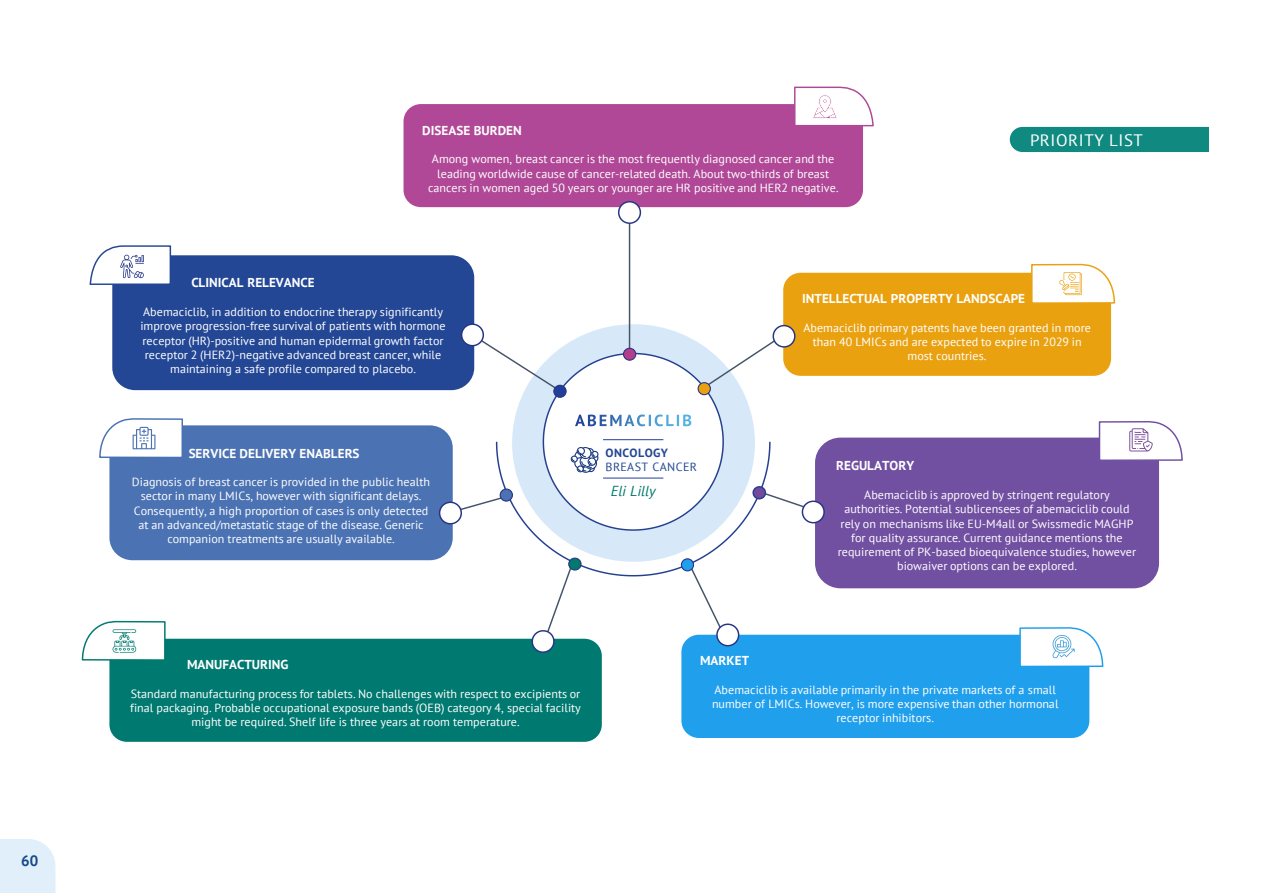
<style>
.page{position:relative;width:1263px;height:893px;background:#fff}
.page>*{position:absolute;margin:0;border:0;box-sizing:border-box;transform-origin:0 0}
.t1{font:16.5px "PT Sans";letter-spacing:.035em;color:#fff}
.t2{font:700 15px "PT Sans";color:#154789}
.t3{font:italic 14.55px "PT Sans";letter-spacing:-.005em;color:#00796f}
.t4{font:700 12.9px "PT Sans";letter-spacing:.005em;color:#fff}
.t5{font:11.85px/14.1px "PT Sans";color:#fff;text-align:center}
.t6{font:11.85px/14.1px "PT Sans";letter-spacing:.03em;color:#234794}
.s1{font-weight:700}
</style>
<div class="page">
<div style="left:0;top:839px;width:55px;height:54px;background:#e0eff9"></div>
<div style="left:112px;top:255px;width:362px;height:135px;background:#234795;border-radius:23px"></div>
<svg style="left:89px;top:245px;width:83px;height:41px"></svg>
<div style="left:815px;top:438px;width:344px;height:150px;background:#714fa1;border-radius:25px"></div>
<svg style="left:1098px;top:421px;width:85px;height:40px"></svg>
<div style="left:109px;top:425px;width:344px;height:135px;background:#4b72b3;border-radius:23px"></div>
<svg style="left:99px;top:418px;width:85px;height:41px"></svg>
<div style="left:783px;top:273px;width:328px;height:103px;background:#eaa110;border-radius:17px"></div>
<svg style="left:1030px;top:263px;width:86px;height:42px"></svg>
<div style="left:403px;top:104px;width:460px;height:103px;background:#b04897;border-radius:17px"></div>
<svg style="left:793px;top:86px;width:81px;height:41px"></svg>
<div style="left:681px;top:635px;width:408px;height:103px;background:#209fed;border-radius:17px"></div>
<svg style="left:1018px;top:627px;width:86px;height:41px"></svg>
<div style="left:109px;top:639px;width:493px;height:103px;background:#007970;border-radius:17px"></div>
<svg style="left:81px;top:620px;width:85px;height:41px"></svg>
<hr style="left:629px;top:223px;width:1px;height:137px;background:#44546a">
<div style="left:462px;top:324px;width:21px;height:22px;background:#fff;border-radius:50%"></div>
<div style="left:461px;top:323px;width:23px;height:23px;border:1px solid #283583;border-radius:50%"></div>
<div style="left:619px;top:202px;width:21px;height:21px;background:#fff;border-radius:50%"></div>
<div style="left:618px;top:201px;width:23px;height:23px;border:1px solid #283583;border-radius:50%"></div>
<div style="left:773px;top:326px;width:22px;height:21px;background:#fff;border-radius:50%"></div>
<div style="left:772px;top:325px;width:23px;height:23px;border:1px solid #283583;border-radius:50%"></div>
<div style="left:802px;top:501px;width:22px;height:22px;background:#fff;border-radius:50%"></div>
<div style="left:802px;top:500px;width:23px;height:23px;border:1px solid #283583;border-radius:50%"></div>
<div style="left:440px;top:502px;width:21px;height:22px;background:#fff;border-radius:50%"></div>
<div style="left:439px;top:502px;width:23px;height:22px;border:1px solid #283583;border-radius:50%"></div>
<svg style="left:459px;top:337px;width:348px;height:317px"></svg>
<div style="left:1010px;top:127px;width:199px;height:25px;background:#108a81"></div>
<p class="t2" style="left:21px;top:851px;width:19px">60</p>
<p class="t4" style="left:422px;top:122px;width:101px">DISEASE BURDEN</p>
<p class="t5" style="left:428px;top:152px;width:412px">Among women, breast cancer is the most frequently diagnosed cancer and the leading worldwide cause of cancer-related death. About two-thirds of breast cancers in women aged 50 years or younger are HR positive and HER2 negative.</p>
<p class="t1" style="left:1030px;top:129px;width:114px">PRIORITY LIST</p>
<p class="t4" style="left:191px;top:274px;width:125px">CLINICAL RELEVANCE</p>
<p class="t5" style="left:140px;top:305px;width:307px">Abemaciclib, in addition to endocrine therapy significantly improve progression-free survival of patients with hormone receptor (HR)-positive and human epidermal growth factor receptor 2 (HER2)-negative advanced breast cancer, while maintaining a safe profile compared to placebo.</p>
<p class="t4" style="left:189px;top:444px;width:172px">SERVICE DELIVERY ENABLERS</p>
<p class="t5" style="left:132px;top:475px;width:300px">Diagnosis of breast cancer is provided in the public health sector in many LMICs, however with significant delays.<br>Consequently, a high proportion of cases is only detected at an advanced/metastatic stage of the disease. Generic companion treatments are usually available.</p>
<p class="t6" style="left:606px;top:445px;width:93px"><span class="s1">ONCOLOGY<br></span>BREAST CANCER</p>
<p class="t3" style="left:611px;top:482px;width:46px">Eli Lilly</p>
<p class="t4" style="left:802px;top:290px;width:224px">INTELLECTUAL PROPERTY LANDSCAPE</p>
<p class="t5" style="left:803px;top:321px;width:289px">Abemaciclib primary patents have been granted in more than 40 LMICs and are expected to expire in 2029 in most countries.</p>
<p class="t4" style="left:836px;top:457px;width:79px">REGULATORY</p>
<p class="t5" style="left:838px;top:488px;width:300px">Abemaciclib is approved by stringent regulatory authorities. Potential sublicensees of abemaciclib could rely on mechanisms like EU-M4all or Swissmedic MAGHP for quality assurance. Current guidance mentions the requirement of PK-based bioequivalence studies, however biowaiver options can be explored.</p>
<p class="t4" style="left:187px;top:656px;width:103px">MANUFACTURING</p>
<p class="t5" style="left:130px;top:687px;width:452px">Standard manufacturing process for tablets. No challenges with respect to excipients or final packaging. Probable occupational exposure bands (OEB) category 4, special facility might be required. Shelf life is three years at room temperature.</p>
<p class="t4" style="left:700px;top:652px;width:51px">MARKET</p>
<p class="t5" style="left:712px;top:683px;width:348px">Abemaciclib is available primarily in the private markets of a small number of LMICs. However, is more expensive than other hormonal receptor inhibitors.</p>
</div>
